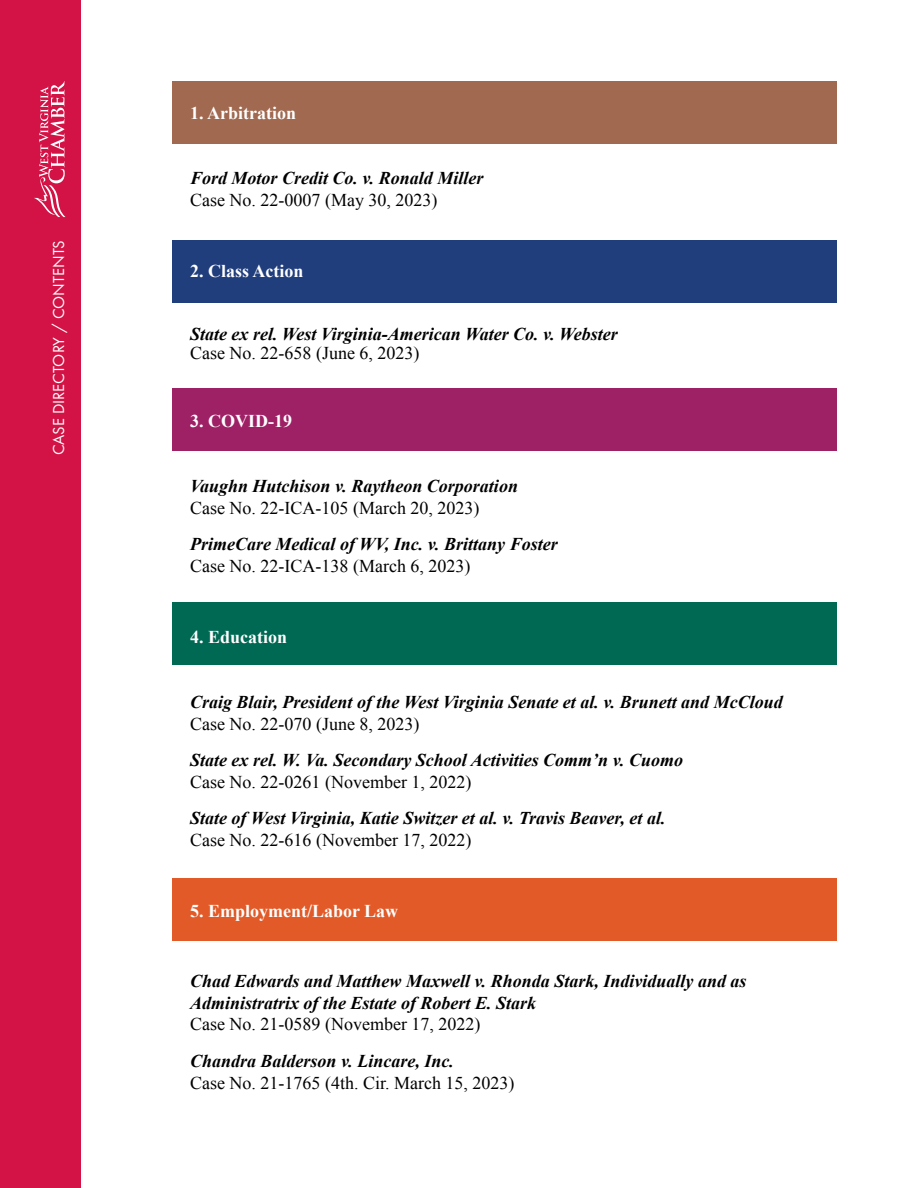
<style>
.page{position:relative;width:918px;height:1188px;background:#fff}
.page>*{position:absolute;margin:0;border:0;box-sizing:border-box;transform-origin:0 0}
.t1{font:italic 700 18px/21.6px "Times New Roman";color:#000}
.t2{font:18px "Times New Roman";color:#000}
.t3{font:700 18px "Times New Roman";color:#fff}
.t4{font:16.5px "Futura PT";color:#fff}
</style>
<div class="page">
<div style="left:173px;top:879px;width:664px;height:62px;background:#e15a28"></div>
<div style="left:173px;top:603px;width:664px;height:62px;background:#006953"></div>
<div style="left:173px;top:241px;width:664px;height:62px;background:#203d7c"></div>
<div style="left:173px;top:388px;width:664px;height:63px;background:#9e2065"></div>
<div style="left:173px;top:81px;width:664px;height:63px;background:#a06950"></div>
<div style="left:0;top:0;width:81px;height:1188px;background:#d31245"></div>
<svg style="left:34px;top:81px;width:32px;height:136px"></svg>
<p class="t4" style="left:49px;top:455px;width:217px;rotate:-90deg">CASE DIRECTORY / CONTENTS</p>
<p class="t3" style="left:190px;top:101px;width:108px">1. Arbitration</p>
<p class="t1" style="left:190px;top:167px;width:295px">Ford Motor Credit Co. v. Ronald Miller</p>
<p class="t2" style="left:190px;top:188px;width:249px">Case No. 22-0007 (May 30, 2023)</p>
<p class="t3" style="left:190px;top:258px;width:115px">2. Class Action</p>
<p class="t1" style="left:190px;top:322px;width:429px">State ex rel. West Virginia-American Water Co. v. Webster</p>
<p class="t2" style="left:190px;top:341px;width:231px">Case No. 22-658 (June 6, 2023)</p>
<p class="t3" style="left:190px;top:409px;width:103px">3. COVID-19</p>
<p class="t1" style="left:190px;top:475px;width:329px">Vaughn Hutchison v. Raytheon Corporation</p>
<p class="t2" style="left:190px;top:496px;width:291px">Case No. 22-ICA-105 (March 20, 2023)</p>
<p class="t1" style="left:190px;top:533px;width:369px">PrimeCare Medical of WV, Inc. v. Brittany Foster</p>
<p class="t2" style="left:190px;top:554px;width:282px">Case No. 22-ICA-138 (March 6, 2023)</p>
<p class="t3" style="left:190px;top:624px;width:99px">4. Education</p>
<p class="t1" style="left:190px;top:691px;width:594px">Craig Blair, President of the West Virginia Senate et al. v. Brunett and McCloud</p>
<p class="t2" style="left:190px;top:711px;width:231px">Case No. 22-070 (June 8, 2023)</p>
<p class="t1" style="left:190px;top:749px;width:495px">State ex rel. W. Va. Secondary School Activities Comm’n v. Cuomo</p>
<p class="t2" style="left:190px;top:770px;width:283px">Case No. 22-0261 (November 1, 2022)</p>
<p class="t1" style="left:190px;top:807px;width:477px">State of West Virginia, Katie Switzer et al. v. Travis Beaver, et al.</p>
<p class="t2" style="left:190px;top:828px;width:283px">Case No. 22-616 (November 17, 2022)</p>
<p class="t3" style="left:190px;top:899px;width:210px">5. Employment/Labor Law</p>
<p class="t1" style="left:190px;top:970px;width:558px">Chad Edwards and Matthew Maxwell v. Rhonda Stark, Individually and as<br>Administratrix of the Estate of Robert E. Stark</p>
<p class="t2" style="left:190px;top:1012px;width:292px">Case No. 21-0589 (November 17, 2022)</p>
<p class="t1" style="left:190px;top:1050px;width:265px">Chandra Balderson v. Lincare, Inc.</p>
<p class="t2" style="left:190px;top:1070px;width:326px">Case No. 21-1765 (4th. Cir. March 15, 2023)</p>
</div>
